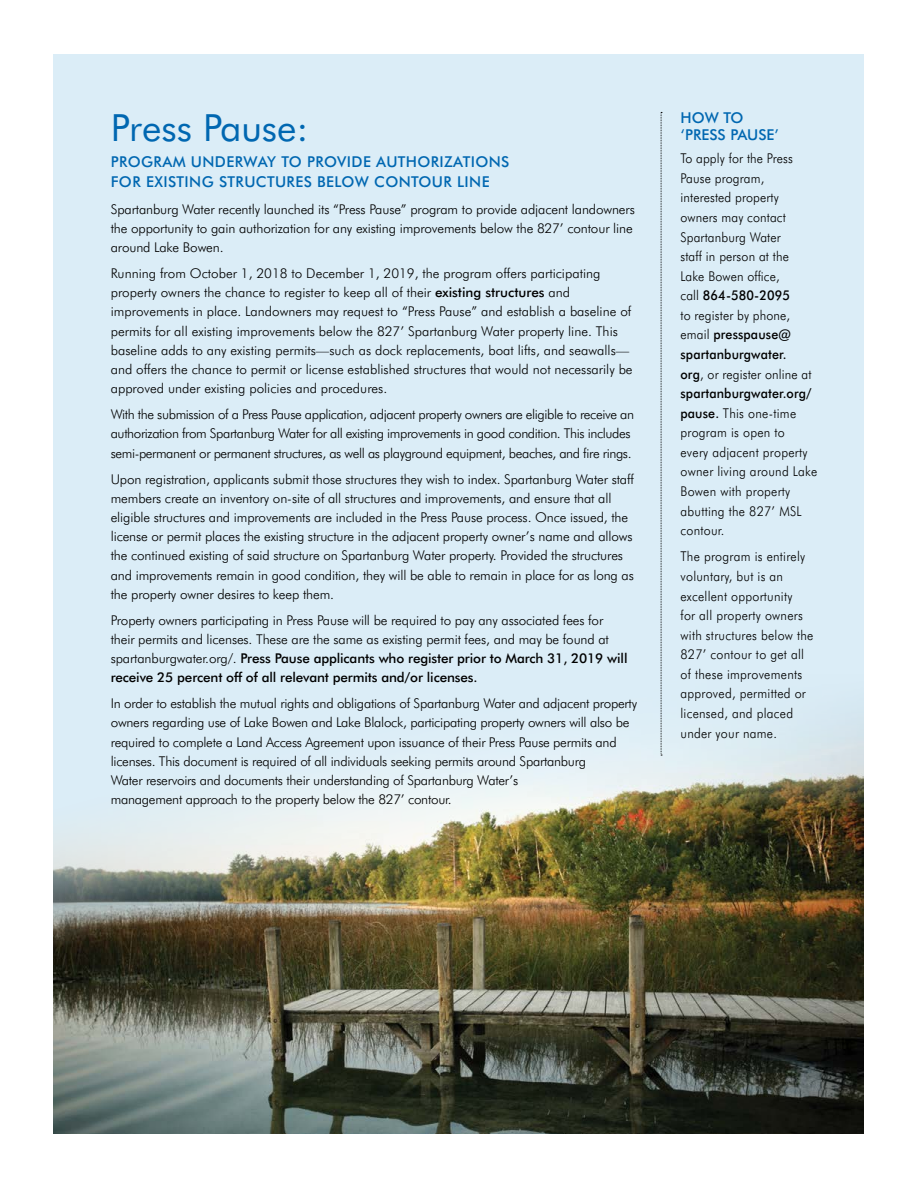
<style>
.page{position:relative;width:918px;height:1188px;background:#fff}
.page>*{position:absolute;margin:0;border:0;box-sizing:border-box;transform-origin:0 0}
.t1{font:37.5px "Futura BT";color:#0067b1}
.t2{font:500 15px/19.5px "Futura BT";letter-spacing:.025em;color:#0067b1}
.t3{font:500 15px/17.2px "Futura BT";color:#0067b1}
.t4{font:300 13.5px/19.2px "Futura BT";letter-spacing:-.01em;color:#000}
.t5{font:300 13.5px/19.6px "Futura BT";letter-spacing:.01em;color:#000;scale:.93 1}
.t6{font:300 13.5px/19.2px "Futura BT";letter-spacing:-.03em;color:#000}
.t7{font:300 13.5px/19.6px "Futura BT";letter-spacing:.02em;color:#000;scale:.93 1}
.s1{font-weight:500}
</style>
<div class="page">
<div style="left:54px;top:54px;width:810px;height:1080px;background:#dbedf7"></div>
<img style="left:54px;top:665px;width:810px;height:469px">
<svg style="left:661px;top:112px;width:1px;height:644px"></svg>
<h1 class="t1" style="left:111px;top:105px;width:199px">Press Pause:</h1>
<p class="t2" style="left:111px;top:152px;width:400px">PROGRAM UNDERWAY TO PROVIDE AUTHORIZATIONS<br>FOR EXISTING STRUCTURES BELOW CONTOUR LINE</p>
<p class="t4" style="left:111px;top:199px;width:526px">Spartanburg Water recently launched its “Press Pause” program to provide adjacent landowners the opportunity to gain authorization for any existing improvements below the 827’ contour line around Lake Bowen.</p>
<p class="t4" style="left:111px;top:264px;width:523px">Running from October 1, 2018 to December 1, 2019, the program offers participating property owners the chance to register to keep all of their <span class="s1">existing structures</span> and improvements in place. Landowners may request to “Press Pause” and establish a baseline of permits for all existing improvements below the 827’ Spartanburg Water property line. This baseline adds to any existing permits—such as dock replacements, boat lifts, and seawalls— and offers the chance to permit or license established structures that would not necessarily be approved under existing policies and procedures.</p>
<p class="t6" style="left:111px;top:405px;width:525px">With the submission of a Press Pause application, adjacent property owners are eligible to receive an authorization from Spartanburg Water for all existing improvements in good condition. This includes semi-permanent or permanent structures, as well as playground equipment, beaches, and fire rings.</p>
<p class="t4" style="left:111px;top:469px;width:525px">Upon registration, applicants submit those structures they wish to index. Spartanburg Water staff members create an inventory on-site of all structures and improvements, and ensure that all eligible structures and improvements are included in the Press Pause process. Once issued, the license or permit places the existing structure in the adjacent property owner’s name and allows the continued existing of said structure on Spartanburg Water property. Provided the structures and improvements remain in good condition, they will be able to remain in place for as long as the property owner desires to keep them.</p>
<p class="t4" style="left:111px;top:610px;width:518px">Property owners participating in Press Pause will be required to pay any associated fees for their permits and licenses. These are the same as existing permit fees, and may be found at spartanburgwater.org/. <span class="s1">Press Pause applicants who register prior to March 31, 2019 will receive 25 percent off of all relevant permits and/or licenses.</span></p>
<p class="t4" style="left:111px;top:694px;width:528px">In order to establish the mutual rights and obligations of Spartanburg Water and adjacent property owners regarding use of Lake Bowen and Lake Blalock, participating property owners will also be required to complete a Land Access Agreement upon issuance of their Press Pause permits and licenses. This document is required of all individuals seeking permits around Spartanburg<br>Water reservoirs and documents their understanding of Spartanburg Water’s<br>management approach to the property below the 827’ contour.</p>
<p class="t3" style="left:681px;top:109px;width:100px">HOW TO ‘PRESS PAUSE’</p>
<p class="t5" style="left:681px;top:148px;width:149px">To apply for the Press<br>Pause program, interested property owners may contact<br>Spartanburg Water<br>staff in person at the<br>Lake Bowen office,<br>call <span class="s1">864-580-2095<br></span>to register by phone, email <span class="s1">presspause@ spartanburgwater.<br>org</span>, or register online at <span class="s1">spartanburgwater.org/ pause.</span> This one-time program is open to<br>every adjacent property owner living around Lake<br>Bowen with property abutting the 827’ MSL contour.</p>
<p class="t7" style="left:681px;top:547px;width:144px">The program is entirely voluntary, but is an excellent opportunity<br>for all property owners with structures below the<br>827’ contour to get all of these improvements approved, permitted or licensed, and placed under your name.</p>
</div>
